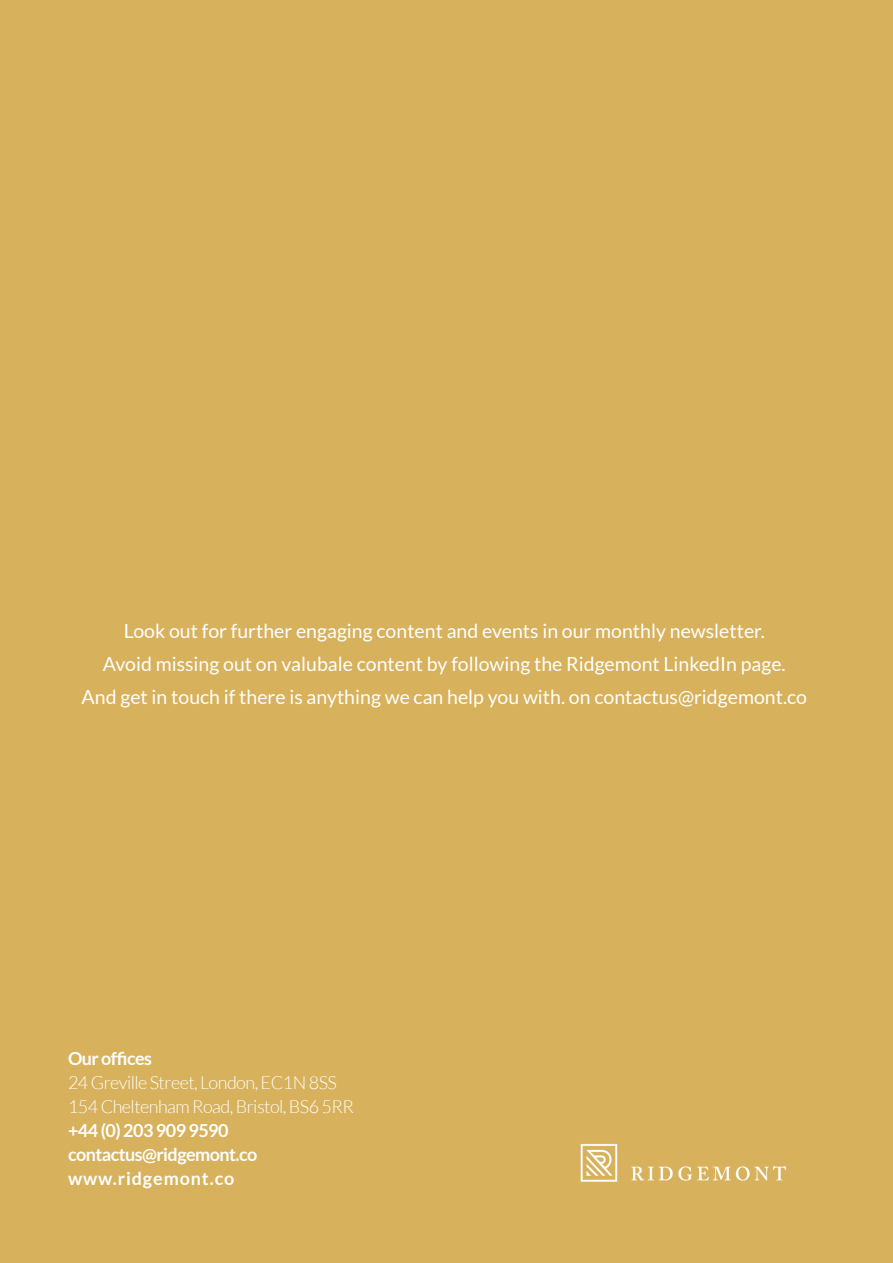
<style>
.page{position:relative;width:893px;height:1263px;background:#d7b15b}
.page>*{position:absolute;margin:0;border:0;box-sizing:border-box;transform-origin:0 0}
.t1{font:19.5px "Lato";color:#fff}
.t2{font:300 18px "Lato";letter-spacing:-.03em;color:#fff}
.t3{font:700 18px "Lato";letter-spacing:-.03em;color:#fff}
.t4{font:700 18px "Lato";letter-spacing:.05em;color:#fff}
</style>
<div class="page">
<img style="left:578px;top:1140px;width:211px;height:45px">
<p class="t1" style="left:124px;top:620px;width:643px">Look out for further engaging content and events in our monthly newsletter.</p>
<p class="t1" style="left:103px;top:653px;width:684px">Avoid missing out on valubale content by following the Ridgemont LinkedIn page.</p>
<p class="t1" style="left:82px;top:686px;width:727px">And get in touch if there is anything we can help you with. on contactus@ridgemont.co</p>
<p class="t3" style="left:68px;top:1048px;width:85px">Our offices</p>
<p class="t2" style="left:68px;top:1073px;width:270px">24 Greville Street, London, EC1N 8SS</p>
<p class="t2" style="left:68px;top:1097px;width:287px">154 Cheltenham Road, Bristol, BS6 5RR</p>
<p class="t3" style="left:68px;top:1120px;width:162px">+44 (0) 203 909 9590</p>
<p class="t3" style="left:68px;top:1144px;width:191px">contactus@ridgemont.co</p>
<p class="t4" style="left:68px;top:1168px;width:168px">www.ridgemont.co</p>
</div>
